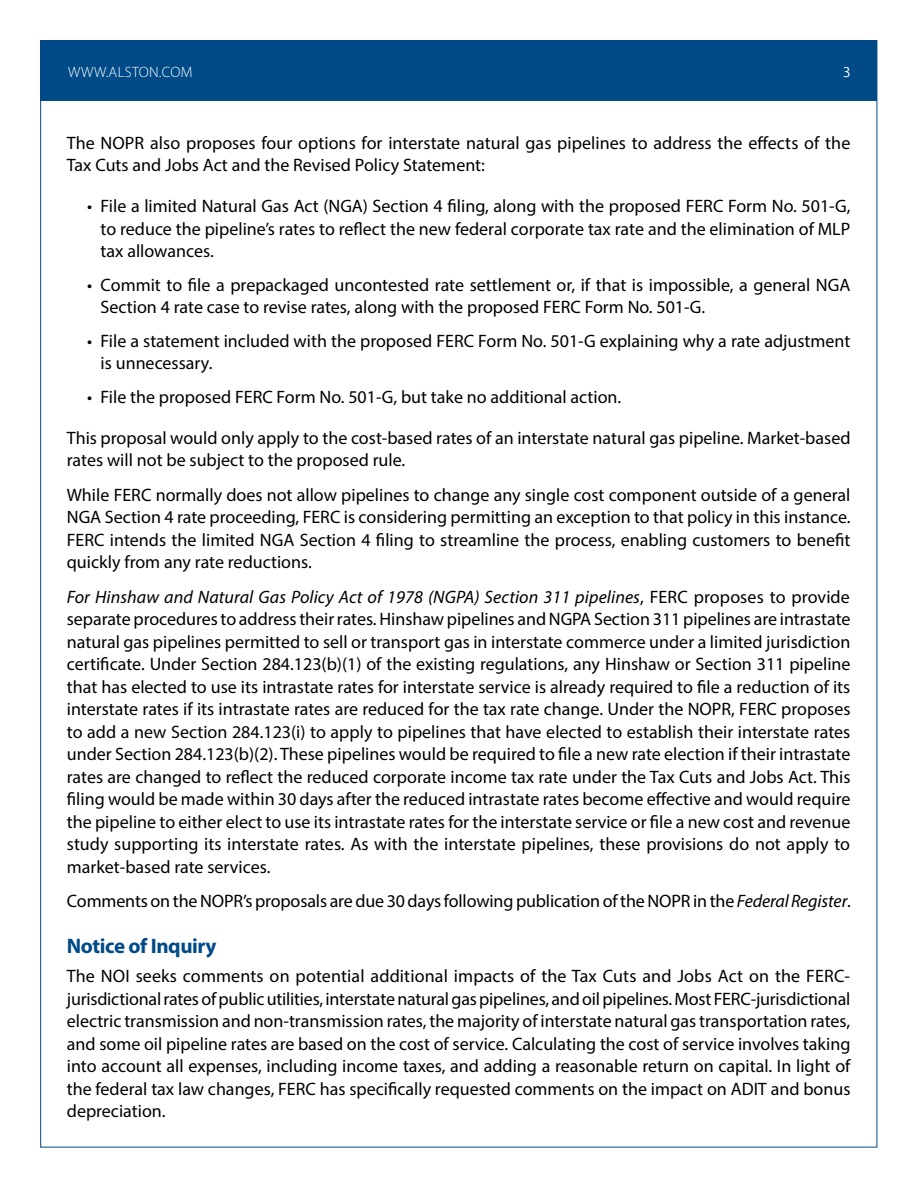
<style>
.page{position:relative;width:918px;height:1188px;background:#fff}
.page>*{position:absolute;margin:0;border:0;box-sizing:border-box;transform-origin:0 0}
.t1{font:700 21px "Myriad Pro";letter-spacing:-.02em;color:#004b87}
.t2{font:18px/22.5px "Myriad Pro";color:#000}
.t3{font:300 15px "Myriad Pro";letter-spacing:.02em;color:#fff}
.s1{font-style:italic}
</style>
<div class="page">
<div style="left:40px;top:40px;width:837px;height:61px;background:#004b87"></div>
<p class="t3" style="left:68px;top:63px;width:126px">WWW.ALSTON.COM</p>
<p class="t3" style="left:843px;top:63px;width:9px">3</p>
<p class="t2" style="left:67px;top:131px;width:785px">The NOPR also proposes four options for interstate natural gas pipelines to address the effects of the<br>Tax Cuts and Jobs Act and the Revised Policy Statement:</p>
<p class="t2" style="left:101px;top:195px;width:751px;text-align:justify;text-indent:-13px">• File a limited Natural Gas Act (NGA) Section 4 filing, along with the proposed FERC Form No. 501-G, to reduce the pipeline’s rates to reflect the new federal corporate tax rate and the elimination of MLP tax allowances.</p>
<p class="t2" style="left:101px;top:273px;width:751px;text-indent:-13px">• Commit to file a prepackaged uncontested rate settlement or, if that is impossible, a general NGA<br>Section 4 rate case to revise rates, along with the proposed FERC Form No. 501-G.</p>
<p class="t2" style="left:101px;top:329px;width:751px;text-indent:-13px">• File a statement included with the proposed FERC Form No. 501-G explaining why a rate adjustment is unnecessary.</p>
<p class="t2" style="left:87px;top:385px;width:536px">• File the proposed FERC Form No. 501-G, but take no additional action.</p>
<p class="t2" style="left:67px;top:426px;width:785px">This proposal would only apply to the cost-based rates of an interstate natural gas pipeline. Market-based rates will not be subject to the proposed rule.</p>
<p class="t2" style="left:67px;top:483px;width:785px;text-align:justify">While FERC normally does not allow pipelines to change any single cost component outside of a general NGA Section 4 rate proceeding, FERC is considering permitting an exception to that policy in this instance.<br>FERC intends the limited NGA Section 4 filing to streamline the process, enabling customers to benefit quickly from any rate reductions.</p>
<p class="t2" style="left:67px;top:585px;width:785px;text-align:justify"><span class="s1">For Hinshaw and Natural Gas Policy Act of 1978 (NGPA) Section 311 pipelines</span>, FERC proposes to provide separate procedures to address their rates. Hinshaw pipelines and NGPA Section 311 pipelines are intrastate natural gas pipelines permitted to sell or transport gas in interstate commerce under a limited jurisdiction certificate. Under Section 284.123(b)(1) of the existing regulations, any Hinshaw or Section 311 pipeline that has elected to use its intrastate rates for interstate service is already required to file a reduction of its interstate rates if its intrastate rates are reduced for the tax rate change. Under the NOPR, FERC proposes to add a new Section 284.123(i) to apply to pipelines that have elected to establish their interstate rates under Section 284.123(b)(2). These pipelines would be required to file a new rate election if their intrastate rates are changed to reflect the reduced corporate income tax rate under the Tax Cuts and Jobs Act. This filing would be made within 30 days after the reduced intrastate rates become effective and would require the pipeline to either elect to use its intrastate rates for the interstate service or file a new cost and revenue study supporting its interstate rates. As with the interstate pipelines, these provisions do not apply to market-based rate services.</p>
<p class="t2" style="left:67px;top:890px;width:786px">Comments on the NOPR’s proposals are due 30 days following publication of the NOPR in the <span class="s1">Federal Register</span>.</p>
<p class="t1" style="left:67px;top:932px;width:151px">Notice of Inquiry</p>
<p class="t2" style="left:67px;top:965px;width:785px;text-align:justify">The NOI seeks comments on potential additional impacts of the Tax Cuts and Jobs Act on the FERC&shy;jurisdictional rates of public utilities, interstate natural gas pipelines, and oil pipelines. Most FERC-jurisdictional electric transmission and non-transmission rates, the majority of interstate natural gas transportation rates, and some oil pipeline rates are based on the cost of service. Calculating the cost of service involves taking into account all expenses, including income taxes, and adding a reasonable return on capital. In light of the federal tax law changes, FERC has specifically requested comments on the impact on ADIT and bonus depreciation.</p>
</div>
